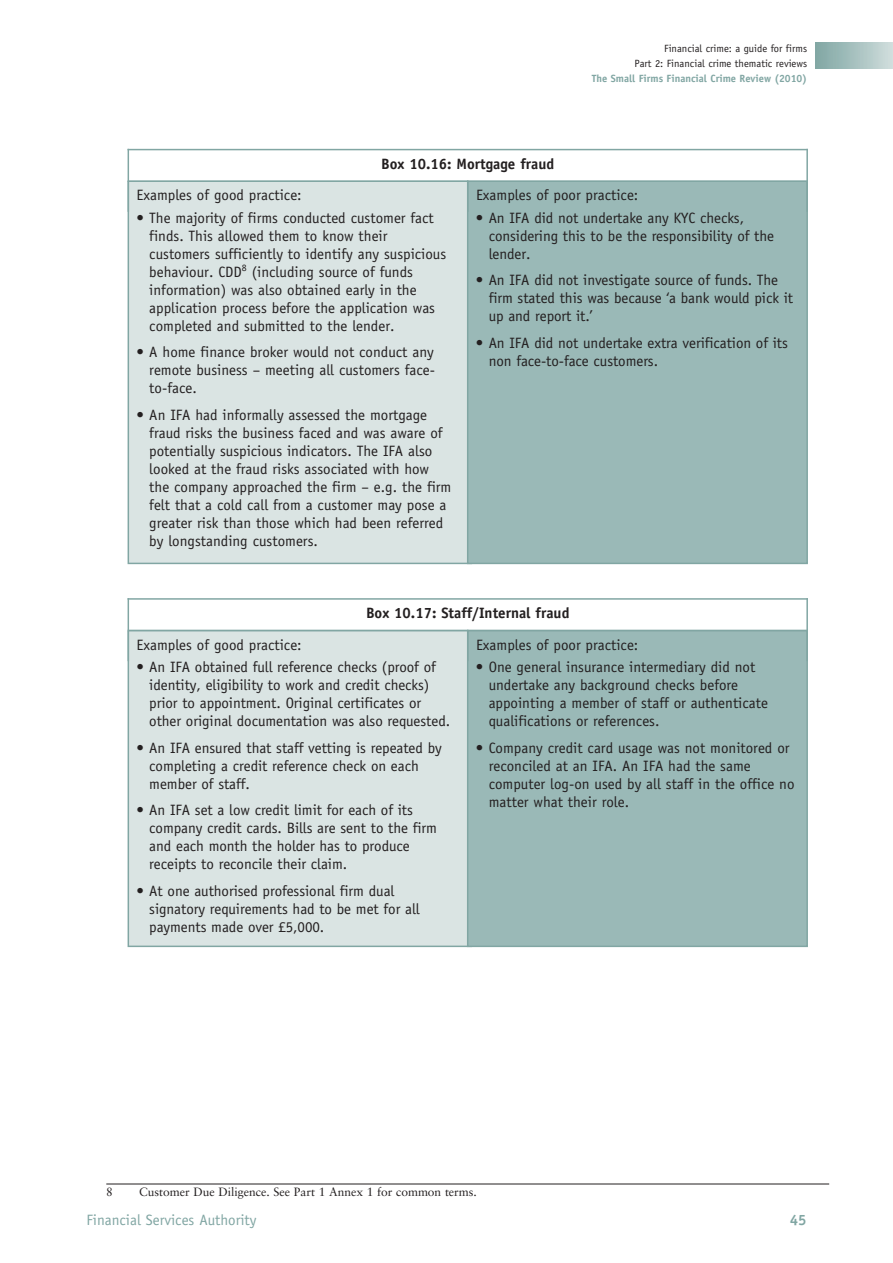
<style>
.page{position:relative;width:893px;height:1263px;background:#fff}
.page>*{position:absolute;margin:0;border:0;box-sizing:border-box;transform-origin:0 0}
.t1{font:15px/18px "Officina Sans Std";color:#231f20}
.t2{font:700 15px "Officina Sans Std";color:#231f20}
.t3{font:15px "Officina Sans Std";color:#81a6a3}
.t4{font:700 15px "Officina Sans Std";color:#81a6a3}
.t5{font:12px "Sabon LT Std";color:#231f20}
.t6{font:10.5px/15px "Officina Sans Std";color:#231f20;text-align:right}
.t7{font:700 10.5px "Officina Sans Std";color:#81a6a3}
</style>
<div class="page">
<div style="left:815px;top:43px;width:78px;height:25px;background:linear-gradient(to right,#7fa6a3,#cfdddc)"></div>
<hr style="left:106px;top:1183px;width:723px;height:1px;background:#231f20">
<div style="left:129px;top:182px;width:342px;height:381px;background:#dae4e3"></div>
<div style="left:468px;top:182px;width:338px;height:381px;background:#9ab9b7"></div>
<div style="left:467px;top:180px;width:341px;height:384px;border:2px solid #81a6a3"></div>
<hr style="left:128px;top:149px;width:1px;height:63px;background:#81a6a3">
<hr style="left:467px;top:180px;width:1px;height:32px;background:#81a6a3">
<hr style="left:806px;top:149px;width:2px;height:63px;background:#81a6a3">
<hr style="left:128px;top:149px;width:680px;height:1px;background:#81a6a3">
<hr style="left:128px;top:180px;width:680px;height:2px;background:#81a6a3">
<div style="left:129px;top:631px;width:342px;height:314px;background:#dae4e3"></div>
<div style="left:128px;top:630px;width:344px;height:317px;border:2px solid #81a6a3"></div>
<div style="left:468px;top:631px;width:338px;height:314px;background:#9ab9b7"></div>
<div style="left:467px;top:630px;width:341px;height:317px;border:2px solid #81a6a3"></div>
<hr style="left:128px;top:598px;width:1px;height:63px;background:#81a6a3">
<hr style="left:467px;top:630px;width:1px;height:31px;background:#81a6a3">
<hr style="left:806px;top:598px;width:2px;height:63px;background:#81a6a3">
<hr style="left:128px;top:598px;width:680px;height:2px;background:#81a6a3">
<hr style="left:128px;top:630px;width:680px;height:1px;background:#81a6a3">
<p class="t2" style="left:381px;top:158px;width:174px">Box 10.16: Mortgage fraud</p>
<p class="t6" style="left:634px;top:42px;width:174px">Financial crime: a guide for firms<br>Part 2: Financial crime thematic reviews</p>
<p class="t7" style="left:592px;top:74px;width:217px">The Small Firms Financial Crime Review (2010)</p>
<p class="t1" style="left:137px;top:188px;width:167px">Examples of good practice:</p>
<p class="t1" style="left:476px;top:188px;width:164px">Examples of poor practice:</p>
<p class="t1" style="left:149px;top:210px;width:298px;text-indent:-13px">• The majority of firms conducted customer fact finds. This allowed them to know their customers sufficiently to identify any suspicious behaviour. CDD<sup>8</sup> (including source of funds information) was also obtained early in the application process before the application was completed and submitted to the lender.</p>
<p class="t1" style="left:149px;top:345px;width:287px;text-align:justify;text-indent:-13px">• A home finance broker would not conduct any remote business – meeting all customers face&shy;to-face.</p>
<p class="t1" style="left:149px;top:407px;width:304px;text-indent:-13px">• An IFA had informally assessed the mortgage fraud risks the business faced and was aware of potentially suspicious indicators. The IFA also looked at the fraud risks associated with how the company approached the firm – e.g. the firm felt that a cold call from a customer may pose a greater risk than those which had been referred by longstanding customers.</p>
<p class="t1" style="left:489px;top:210px;width:287px;text-indent:-13px">• An IFA did not undertake any KYC checks, considering this to be the responsibility of the lender.</p>
<p class="t1" style="left:489px;top:273px;width:306px;text-indent:-13px">• An IFA did not investigate source of funds. The firm stated this was because ‘a bank would pick it up and report it.’</p>
<p class="t1" style="left:489px;top:335px;width:301px;text-indent:-13px">• An IFA did not undertake extra verification of its non face-to-face customers.</p>
<p class="t2" style="left:366px;top:607px;width:205px">Box 10.17: Staff/Internal fraud</p>
<p class="t1" style="left:137px;top:637px;width:167px">Examples of good practice:</p>
<p class="t1" style="left:476px;top:637px;width:164px">Examples of poor practice:</p>
<p class="t1" style="left:149px;top:660px;width:302px;text-indent:-13px">• An IFA obtained full reference checks (proof of identity, eligibility to work and credit checks) prior to appointment. Original certificates or other original documentation was also requested.</p>
<p class="t1" style="left:149px;top:740px;width:294px;text-indent:-13px">• An IFA ensured that staff vetting is repeated by completing a credit reference check on each member of staff.</p>
<p class="t1" style="left:149px;top:803px;width:289px;text-indent:-13px">• An IFA set a low credit limit for each of its company credit cards. Bills are sent to the firm and each month the holder has to produce receipts to reconcile their claim.</p>
<p class="t1" style="left:149px;top:883px;width:272px;text-indent:-13px">• At one authorised professional firm dual signatory requirements had to be met for all payments made over £5,000.</p>
<p class="t1" style="left:489px;top:660px;width:281px;text-indent:-13px">• One general insurance intermediary did not undertake any background checks before appointing a member of staff or authenticate qualifications or references.</p>
<p class="t1" style="left:489px;top:740px;width:307px;text-indent:-13px">• Company credit card usage was not monitored or reconciled at an IFA. An IFA had the same computer log-on used by all staff in the office no matter what their role.</p>
<p class="t5" style="left:106px;top:1187px;width:8px">8</p>
<p class="t5" style="left:139px;top:1187px;width:339px">Customer Due Diligence. See Part 1 Annex 1 for common terms.</p>
<p class="t3" style="left:87px;top:1214px;width:172px">Financial Services Authority</p>
<p class="t4" style="left:790px;top:1214px;width:18px">45</p>
</div>
